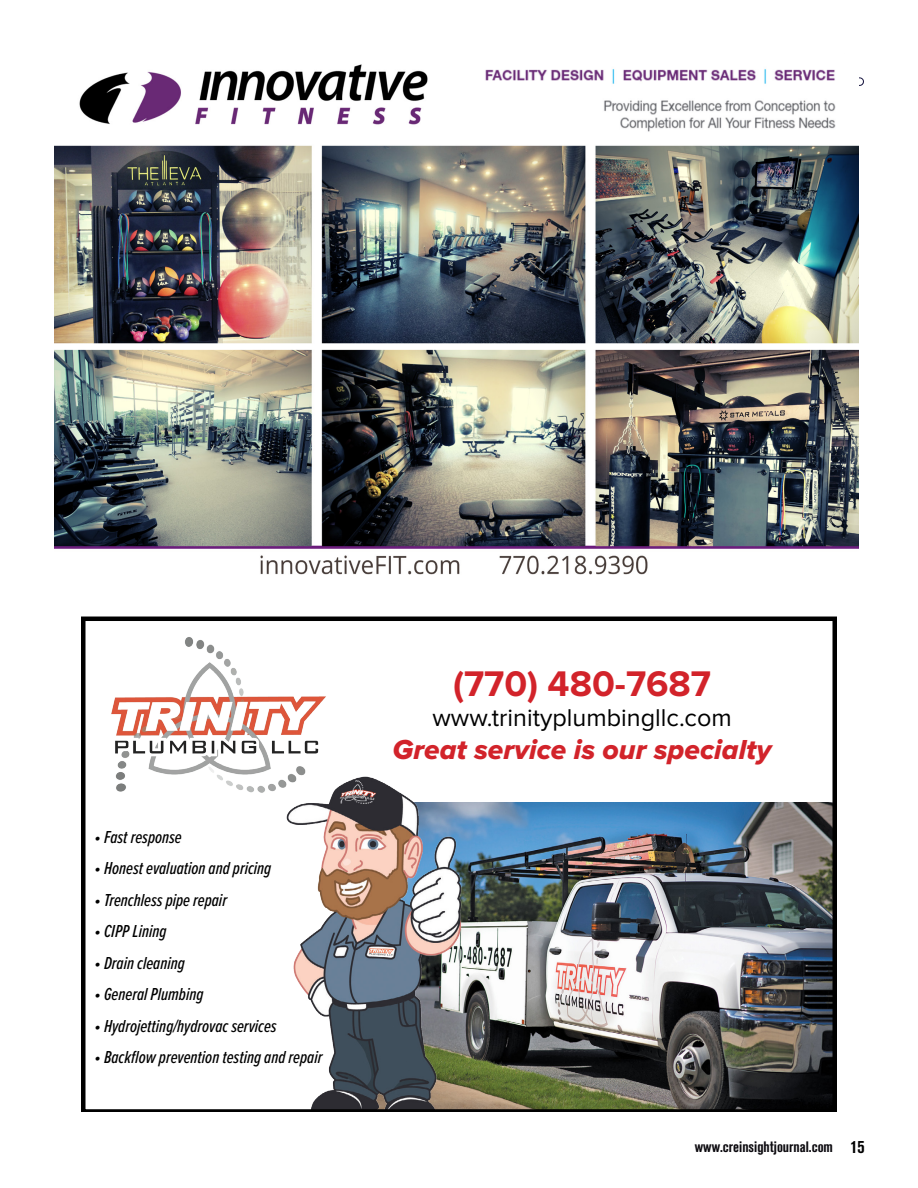
<style>
.page{position:relative;width:918px;height:1188px;background:#fff}
.page>*{position:absolute;margin:0;border:0;box-sizing:border-box;transform-origin:0 0}
.t1{font:700 36.9px "Proxima Nova";color:#d2232a}
.t2{font:28.5px "Proxima Nova Extrabld It";color:#d2232a}
.t3{font:25.2px "Proxima Nova";color:#000}
.t4{font:italic 500 18px "Proxima Nova Ex Cn";color:#000}
.t5{font:700 condensed 15px "Akzidenz Grotesk BQ";color:#0c0a0f}
.s1{font-size:18px;color:#000}
</style>
<div class="page">
<svg style="left:859px;top:77px;width:5px;height:9px"></svg>
<img style="left:54px;top:64px;width:805px;height:511px">
<img style="left:81px;top:617px;width:756px;height:494px">
<p class="t4" style="left:94px;top:824px;width:89px">• Fast response</p>
<p class="t4" style="left:94px;top:855px;width:178px">• Honest evaluation and pricing</p>
<p class="t4" style="left:94px;top:887px;width:134px">• Trenchless pipe repair</p>
<p class="t4" style="left:94px;top:918px;width:74px">• CIPP Lining</p>
<p class="t4" style="left:94px;top:950px;width:92px">• Drain cleaning</p>
<p class="t4" style="left:94px;top:981px;width:111px">• General Plumbing</p>
<p class="t4" style="left:94px;top:1013px;width:184px">• Hydrojetting/hydrovac services</p>
<p class="t4" style="left:94px;top:1044px;width:229px">• Backflow prevention testing and repair</p>
<h1 class="t1" style="left:453px;top:662px;width:259px">(770) 480-7687</h1>
<h3 class="t3" style="left:432px;top:703px;width:301px">www.trinityplumbingllc.com</h3>
<h2 class="t2" style="left:393px;top:733px;width:380px">Great service is our specialty</h2>
<p class="t5" style="left:695px;top:1138px;width:171px">www.creinsightjournal.com <span class="s1">15</span></p>
</div>
